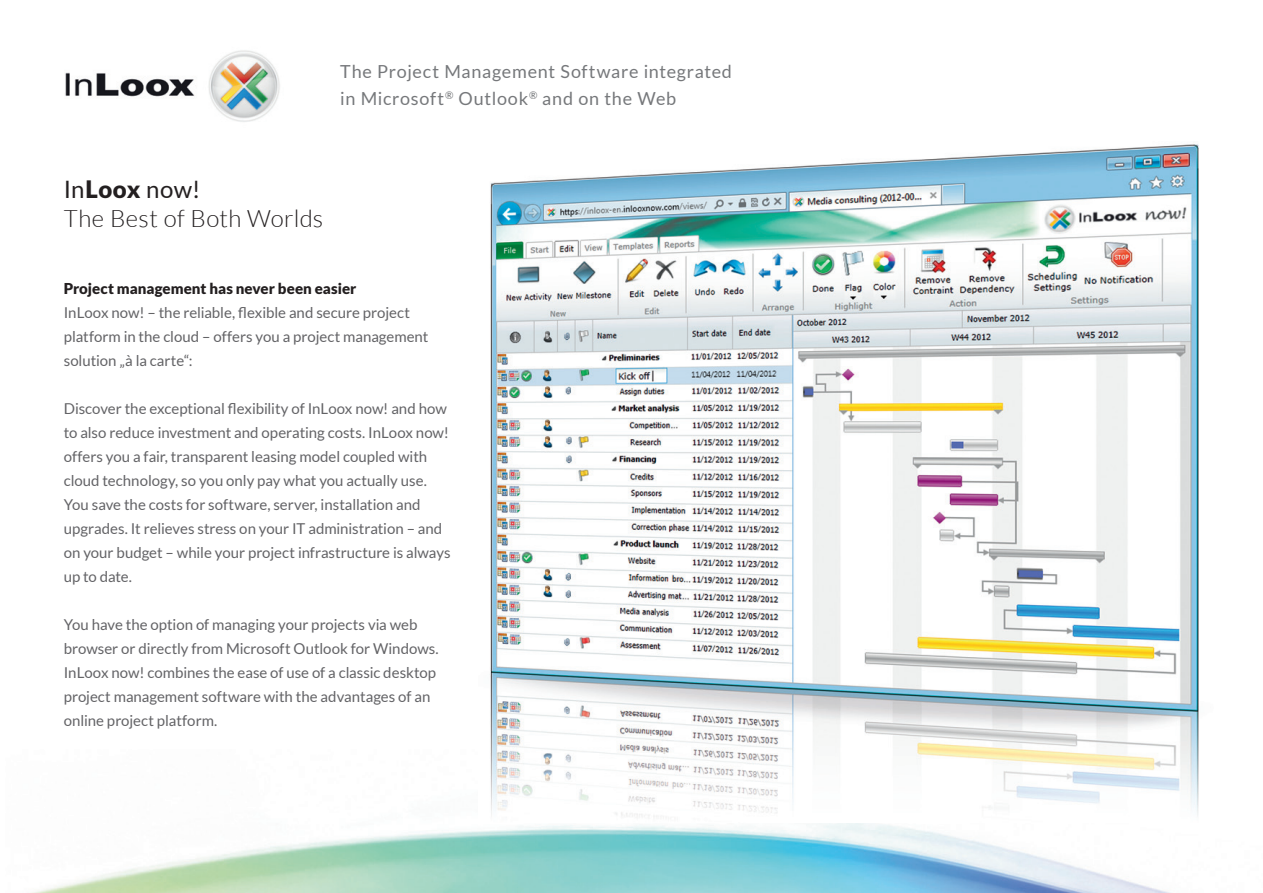
<style>
.page{position:relative;width:1263px;height:893px;background:#fff}
.page>*{position:absolute;margin:0;border:0;box-sizing:border-box;transform-origin:0 0}
.t1{font:300 24px/28.8px "Lato";letter-spacing:.015em;color:#231f20}
.t2{font:18px/27px "Lato";letter-spacing:.04em;color:#76787b}
.t3{font:15px/24px "Lato";color:#636366}
.t4{font:900 15px "Lato";letter-spacing:.005em;color:#231f20}
.s1{font-weight:400}
.s2{font-weight:900}
</style>
<div class="page">
<img style="left:32px;top:823px;width:1139px;height:70px">
<img style="left:65px;top:50px;width:215px;height:72px">
<img style="left:490px;top:142px;width:709px;height:675px">
<p class="t2" style="left:340px;top:58px;width:393px">The Project Management Software integrated in Microsoft<sup>®</sup> Outlook<sup>®</sup> and on the Web</p>
<h1 class="t1" style="left:64px;top:175px;width:261px"><span class="s1">In</span><span class="s2">Loox</span> <span class="s1">now!<br></span>The Best of Both Worlds</h1>
<p class="t4" style="left:64px;top:280px;width:294px">Project management has never been easier</p>
<p class="t3" style="left:64px;top:300px;width:366px">InLoox now! – the reliable, flexible and secure project platform in the cloud – offers you a project management solution „à la carte“:</p>
<p class="t3" style="left:64px;top:396px;width:388px">Discover the exceptional flexibility of InLoox now! and how to also reduce investment and operating costs. InLoox now! offers you a fair, transparent leasing model coupled with cloud technology, so you only pay what you actually use.<br>You save the costs for software, server, installation and upgrades. It relieves stress on your IT administration – and on your budget – while your project infrastructure is always up to date.</p>
<p class="t3" style="left:64px;top:612px;width:376px">You have the option of managing your projects via web browser or directly from Microsoft Outlook for Windows.<br>InLoox now! combines the ease of use of a classic desktop project management software with the advantages of an online project platform.</p>
</div>
